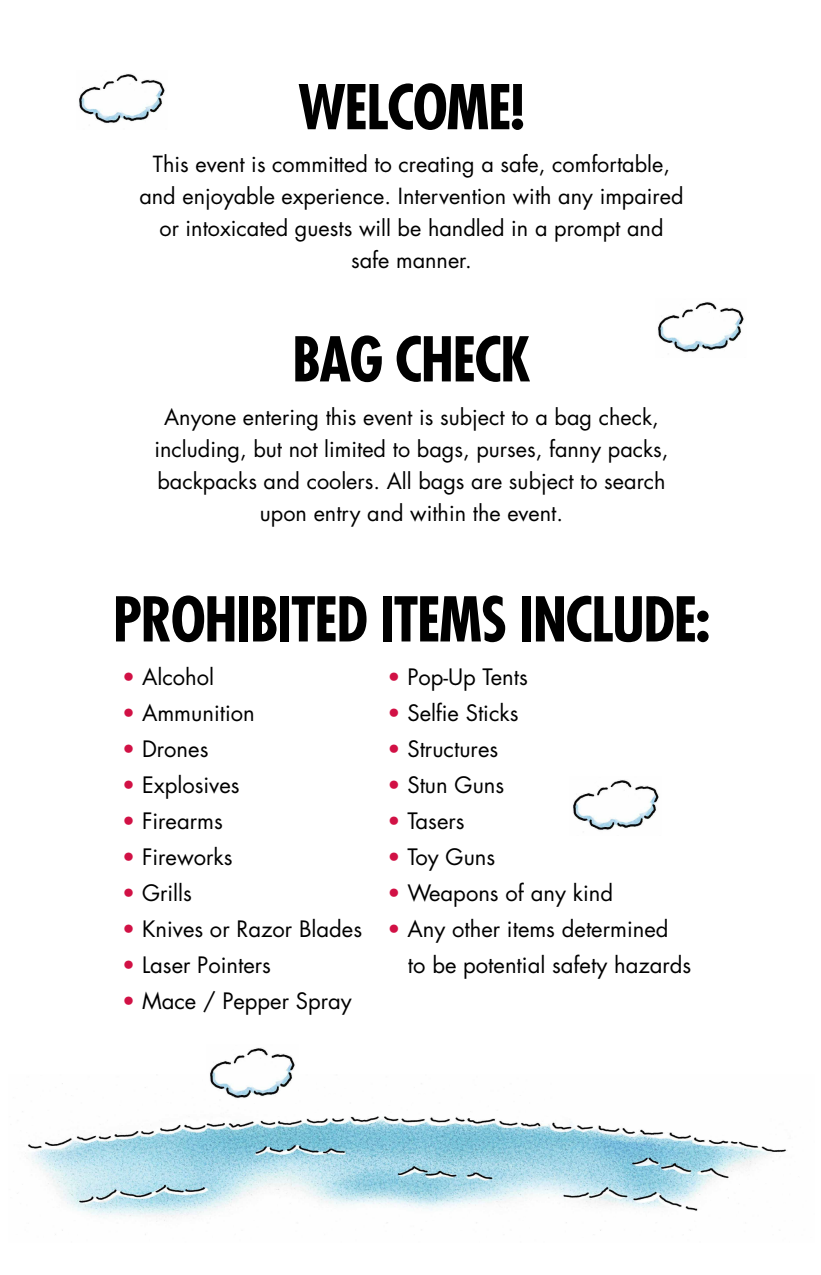
<style>
.page{position:relative;width:821px;height:1275px;background:#fff}
.page>*{position:absolute;margin:0;border:0;box-sizing:border-box;transform-origin:0 0}
.t1{font:700 condensed 60px "Futura";letter-spacing:-.025em;color:#000}
.t2{font:22px/36px "Futura";color:#000}
.t3{font:21.64px/32px "Futura";color:#000;text-align:center}
.s1{color:#d11145}
</style>
<div class="page">
<img style="left:17px;top:1083px;width:770px;height:152px">
<img style="left:658px;top:302px;width:86px;height:50px">
<img style="left:79px;top:74px;width:86px;height:50px">
<img style="left:207px;top:1048px;width:91px;height:55px">
<img style="left:573px;top:780px;width:86px;height:50px">
<h1 class="t1" style="left:298px;top:70px;width:228px">WELCOME!</h1>
<p class="t3" style="left:139px;top:149px;width:546px">This event is committed to creating a safe, comfortable, and enjoyable experience. Intervention with any impaired or intoxicated guests will be handled in a prompt and safe manner.</p>
<h1 class="t1" style="left:292px;top:322px;width:240px">BAG CHECK</h1>
<p class="t3" style="left:154px;top:401px;width:516px">Anyone entering this event is subject to a bag check, including, but not limited to bags, purses, fanny packs, backpacks and coolers. All bags are subject to search upon entry and within the event.</p>
<h1 class="t1" style="left:113px;top:582px;width:599px">PROHIBITED ITEMS INCLUDE:</h1>
<p class="t2" style="left:122px;top:659px;width:93px"><span class="s1">•</span> Alcohol</p>
<p class="t2" style="left:122px;top:695px;width:134px"><span class="s1">•</span> Ammunition</p>
<p class="t2" style="left:122px;top:731px;width:88px"><span class="s1">•</span> Drones</p>
<p class="t2" style="left:122px;top:767px;width:119px"><span class="s1">•</span> Explosives</p>
<p class="t2" style="left:122px;top:803px;width:102px"><span class="s1">•</span> Firearms</p>
<p class="t2" style="left:122px;top:839px;width:112px"><span class="s1">•</span> Fireworks</p>
<p class="t2" style="left:122px;top:875px;width:71px"><span class="s1">•</span> Grills</p>
<p class="t2" style="left:122px;top:911px;width:241px"><span class="s1">•</span> Knives or Razor Blades</p>
<p class="t2" style="left:122px;top:947px;width:150px"><span class="s1">•</span> Laser Pointers</p>
<p class="t2" style="left:122px;top:983px;width:231px"><span class="s1">•</span> Mace / Pepper Spray</p>
<p class="t2" style="left:387px;top:659px;width:142px"><span class="s1">•</span> Pop-Up Tents</p>
<p class="t2" style="left:387px;top:695px;width:133px"><span class="s1">•</span> Selfie Sticks</p>
<p class="t2" style="left:387px;top:731px;width:112px"><span class="s1">•</span> Structures</p>
<p class="t2" style="left:387px;top:767px;width:118px"><span class="s1">•</span> Stun Guns</p>
<p class="t2" style="left:387px;top:803px;width:78px"><span class="s1">•</span> Tasers</p>
<p class="t2" style="left:387px;top:839px;width:109px"><span class="s1">•</span> Toy Guns</p>
<p class="t2" style="left:387px;top:875px;width:227px"><span class="s1">•</span> Weapons of any kind</p>
<p class="t2" style="left:408px;top:911px;width:285px;text-indent:-20px"><span class="s1">•</span> Any other items determined to be potential safety hazards</p>
</div>
